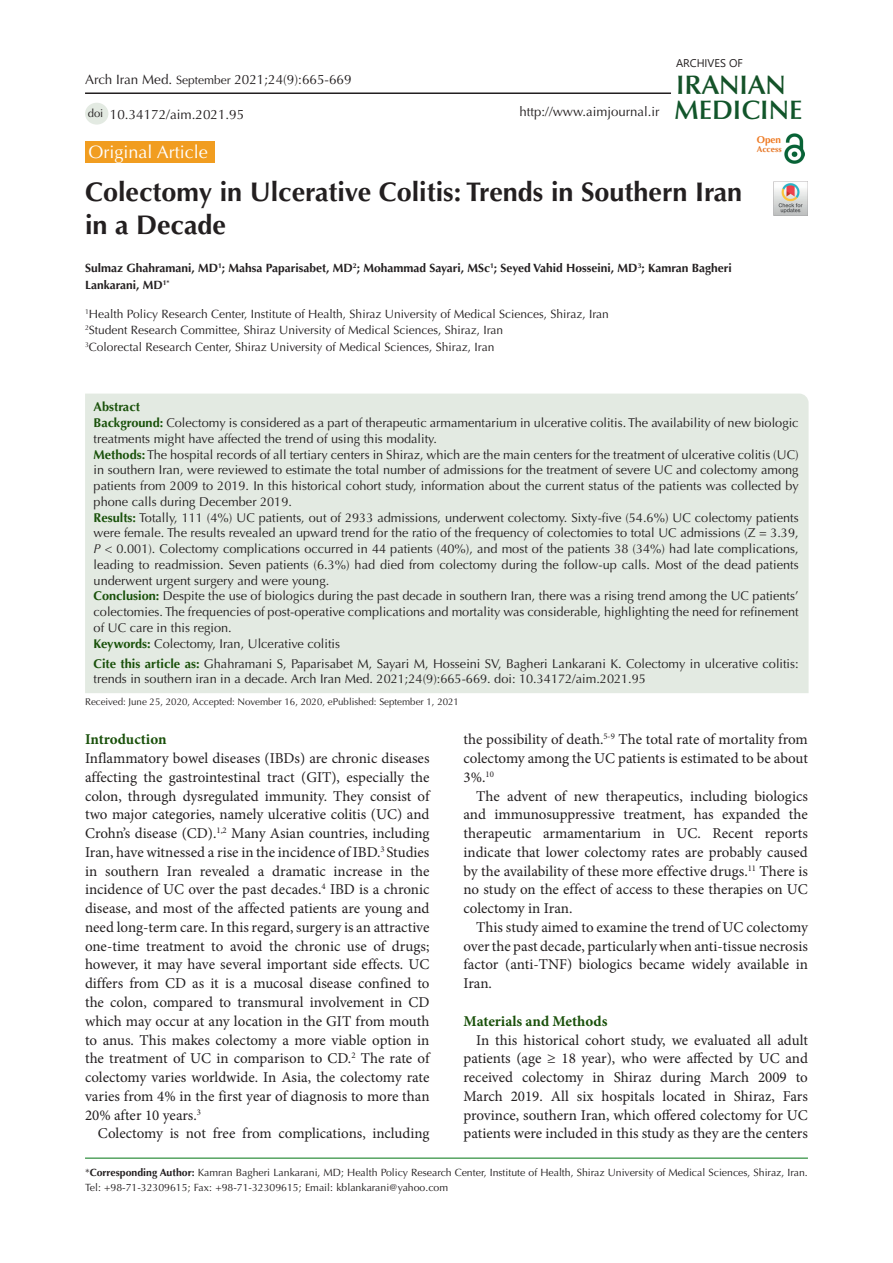
<style>
.page{position:relative;width:893px;height:1263px;background:#fff}
.page>*{position:absolute;margin:0;border:0;box-sizing:border-box;transform-origin:0 0}
.t1{font:700 27px/33px "Optima LT Std";color:#231f20}
.t2{font:600 26.85px "Optima LT Std";color:#11552a}
.t3{font:600 26.85px "Optima LT Std";color:#145228}
.t4{font:18px "Optima LT Std";color:#fff}
.t5{font:15px/18.8px "Minion Pro";color:#231f20;text-align:justify}
.t6{font:700 15px "Minion Pro";color:#19500a}
.t7{font:13.5px "Optima LT Std";color:#231f20}
.t8{font:13.2px "Optima LT Std";color:#231f20}
.t9{font:12.75px/15.8px "Optima LT Std";color:#231f20;text-align:justify}
.t10{font:700 12.75px "Optima LT Std";color:#19510a}
.t11{font:12px "Optima LT Std";color:#231f20}
.t12{font:700 12px/16.5px "Optima LT Std";color:#231f20}
.t13{font:11.25px "Optima LT Std";color:#231f20}
.t14{font:11.1px "Segoe UI";color:#231f20}
.t15{font:10.5px/15px "Optima LT Std";color:#231f20}
.t16{font:700 9.9px "Optima LT Std";color:#ee7a23}
.t17{font:9.75px "Optima LT Std";color:#231f20}
.t18{font:700 8.4px "Optima LT Std";color:#e67625}
.s1{font-size:12px}
.s2{font-weight:700;color:#19510a}
.s3{font-style:italic}
.s4{font-weight:700;color:#19500a}
.s5{font-weight:700}
</style>
<div class="page">
<hr style="left:85px;top:1158px;width:723px;height:1px;background:#007513">
<div style="left:85px;top:141px;width:130px;height:22px;background:#f19d20"></div>
<div style="left:85px;top:394px;width:724px;height:299px;background:#e3eae2"></div>
<div style="left:85px;top:103px;width:23px;height:22px;background:#e3eae2;border-radius:50%"></div>
<hr style="left:85px;top:92px;width:586px;height:2px;background:#231f20">
<img style="left:785px;top:133px;width:19px;height:31px">
<img style="left:774px;top:182px;width:34px;height:34px">
<p class="t7" style="left:85px;top:72px;width:268px">Arch Iran Med. <span class="s1">September</span> 2021;24(9):665-669</p>
<p class="t13" style="left:88px;top:106px;width:17px">doi</p>
<p class="t7" style="left:110px;top:106px;width:136px">10.34172/aim.2021.95</p>
<p class="t8" style="left:520px;top:104px;width:141px">http://www.aimjournal.ir</p>
<p class="t14" style="left:676px;top:52px;width:68px">ARCHIVES OF</p>
<p class="t3" style="left:676px;top:69px;width:111px">IRANIAN</p>
<p class="t2" style="left:674px;top:94px;width:130px">MEDICINE</p>
<p class="t4" style="left:89px;top:141px;width:121px">Original Article</p>
<p class="t1" style="left:85px;top:176px;width:659px">Colectomy in Ulcerative Colitis: Trends in Southern Iran in a Decade</p>
<p class="t12" style="left:85px;top:260px;width:648px">Sulmaz Ghahramani, MD<sup>1</sup>; Mahsa Paparisabet, MD<sup>2</sup>; Mohammad Sayari, MSc<sup>1</sup>; Seyed Vahid Hosseini, MD<sup>3</sup>; Kamran Bagheri<br>Lankarani, MD<sup>1*</sup></p>
<p class="t11" style="left:85px;top:307px;width:525px"><sup>1</sup>Health Policy Research Center, Institute of Health, Shiraz University of Medical Sciences, Shiraz, Iran</p>
<p class="t11" style="left:85px;top:323px;width:420px"><sup>2</sup>Student Research Committee, Shiraz University of Medical Sciences, Shiraz, Iran</p>
<p class="t11" style="left:85px;top:340px;width:411px"><sup>3</sup>Colorectal Research Center, Shiraz University of Medical Sciences, Shiraz, Iran</p>
<p class="t16" style="left:757px;top:134px;width:26px">Open</p>
<p class="t18" style="left:757px;top:144px;width:26px">Access</p>
<p class="t10" style="left:94px;top:400px;width:48px">Abstract</p>
<p class="t9" style="left:94px;top:415px;width:706px"><span class="s2">Background:</span> Colectomy is considered as a part of therapeutic armamentarium in ulcerative colitis. The availability of new biologic treatments might have affected the trend of using this modality.</p>
<p class="t9" style="left:94px;top:447px;width:707px"><span class="s2">Methods:</span> The hospital records of all tertiary centers in Shiraz, which are the main centers for the treatment of ulcerative colitis (UC) in southern Iran, were reviewed to estimate the total number of admissions for the treatment of severe UC and colectomy among patients from 2009 to 2019. In this historical cohort study, information about the current status of the patients was collected by phone calls during December 2019.</p>
<p class="t9" style="left:94px;top:510px;width:707px"><span class="s2">Results:</span> Totally, 111 (4%) UC patients, out of 2933 admissions, underwent colectomy. Sixty-five (54.6%) UC colectomy patients were female. The results revealed an upward trend for the ratio of the frequency of colectomies to total UC admissions (Z = 3.39, <span class="s3">P</span> &lt; 0.001). Colectomy complications occurred in 44 patients (40%), and most of the patients 38 (34%) had late complications, leading to readmission. Seven patients (6.3%) had died from colectomy during the follow-up calls. Most of the dead patients underwent urgent surgery and were young.</p>
<p class="t9" style="left:94px;top:588px;width:707px"><span class="s2">Conclusion:</span> Despite the use of biologics during the past decade in southern Iran, there was a rising trend among the UC patients’ colectomies. The frequencies of post-operative complications and mortality was considerable, highlighting the need for refinement of UC care in this region.</p>
<p class="t9" style="left:94px;top:636px;width:248px"><span class="s2">Keywords:</span> Colectomy, Iran, Ulcerative colitis</p>
<p class="t9" style="left:94px;top:656px;width:707px"><span class="s4">Cite this article as:</span> Ghahramani S, Paparisabet M, Sayari M, Hosseini SV, Bagheri Lankarani K. Colectomy in ulcerative colitis: trends in southern iran in a decade. Arch Iran Med. 2021;24(9):665-669. doi: 10.34172/aim.2021.95</p>
<p class="t17" style="left:85px;top:696px;width:375px">Received: June 25, 2020, Accepted: November 16, 2020, ePublished: September 1, 2021</p>
<p class="t6" style="left:85px;top:729px;width:83px">Introduction</p>
<p class="t5" style="left:85px;top:749px;width:346px">Inflammatory bowel diseases (IBDs) are chronic diseases affecting the gastrointestinal tract (GIT), especially the colon, through dysregulated immunity. They consist of two major categories, namely ulcerative colitis (UC) and Crohn’s disease (CD).<sup>1,2</sup> Many Asian countries, including Iran, have witnessed a rise in the incidence of IBD.<sup>3</sup> Studies in southern Iran revealed a dramatic increase in the incidence of UC over the past decades.<sup>4</sup> IBD is a chronic disease, and most of the affected patients are young and need long-term care. In this regard, surgery is an attractive one-time treatment to avoid the chronic use of drugs; however, it may have several important side effects. UC differs from CD as it is a mucosal disease confined to the colon, compared to transmural involvement in CD which may occur at any location in the GIT from mouth to anus. This makes colectomy a more viable option in the treatment of UC in comparison to CD.<sup>2</sup> The rate of colectomy varies worldwide. In Asia, the colectomy rate varies from 4% in the first year of diagnosis to more than 20% after 10 years.<sup>3</sup></p>
<p class="t5" style="left:98px;top:1124px;width:333px">Colectomy is not free from complications, including</p>
<p class="t5" style="left:463px;top:730px;width:346px">the possibility of death.<sup>5-9</sup> The total rate of mortality from colectomy among the UC patients is estimated to be about 3%.<sup>10</sup></p>
<p class="t5" style="left:463px;top:787px;width:346px;text-indent:13px">The advent of new therapeutics, including biologics and immunosuppressive treatment, has expanded the therapeutic armamentarium in UC. Recent reports indicate that lower colectomy rates are probably caused by the availability of these more effective drugs.<sup>11</sup> There is no study on the effect of access to these therapies on UC colectomy in Iran.</p>
<p class="t5" style="left:463px;top:918px;width:346px;text-indent:13px">This study aimed to examine the trend of UC colectomy over the past decade, particularly when anti-tissue necrosis factor (anti-TNF) biologics became widely available in Iran.</p>
<p class="t6" style="left:463px;top:1010px;width:145px">Materials and Methods</p>
<p class="t5" style="left:463px;top:1030px;width:346px;text-indent:13px">In this historical cohort study, we evaluated all adult patients (age ≥ 18 year), who were affected by UC and received colectomy in Shiraz during March 2009 to March 2019. All six hospitals located in Shiraz, Fars province, southern Iran, which offered colectomy for UC patients were included in this study as they are the centers</p>
<p class="t15" style="left:85px;top:1165px;width:724px">*<span class="s5">Corresponding Author:</span> Kamran Bagheri Lankarani, MD; Health Policy Research Center, Institute of Health, Shiraz University of Medical Sciences, Shiraz, Iran.<br>Tel: +98-71-32309615; Fax: +98-71-32309615; Email: kblankarani@yahoo.com</p>
</div>
